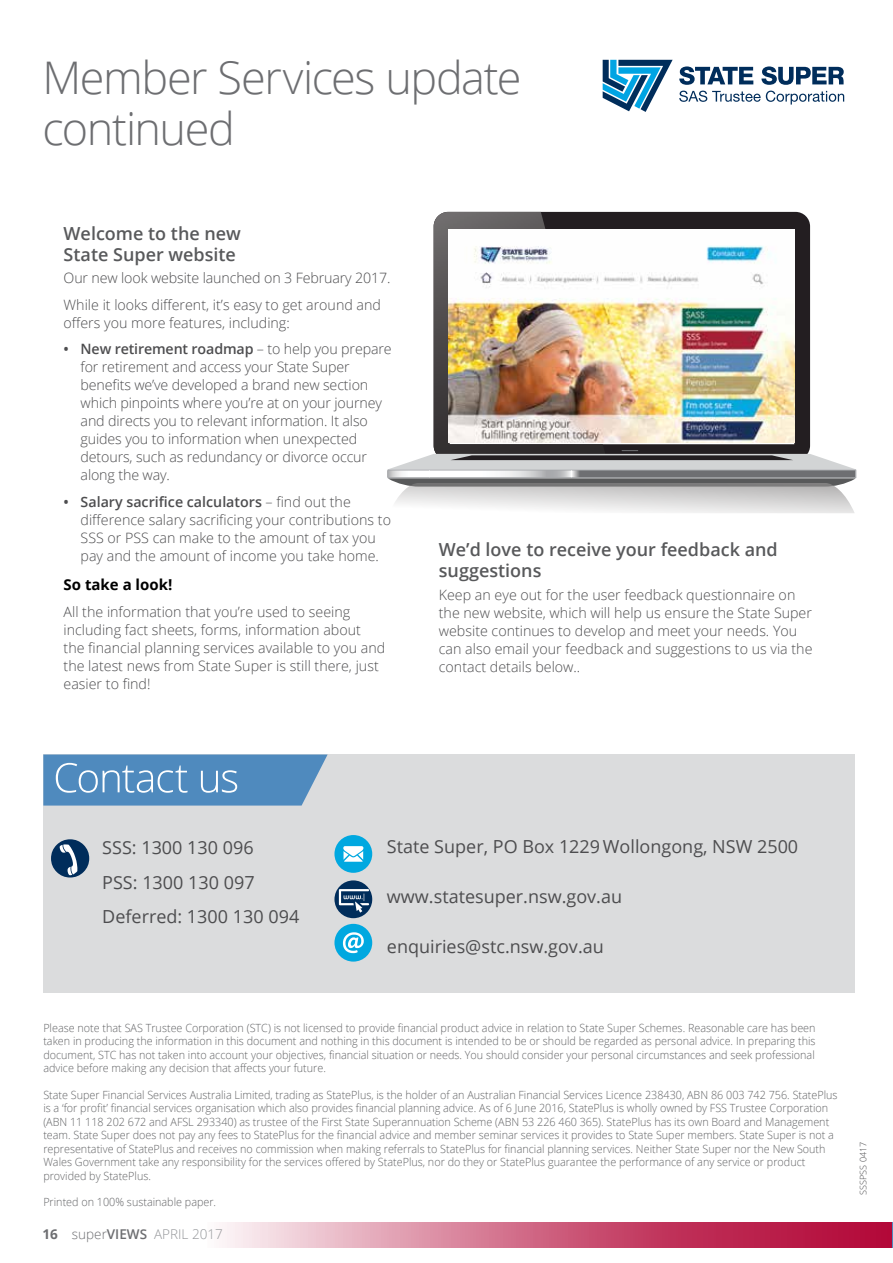
<style>
.page{position:relative;width:893px;height:1263px;background:#fff}
.page>*{position:absolute;margin:0;border:0;box-sizing:border-box;transform-origin:0 0}
.t1{font:300 45px/51px "Open Sans";letter-spacing:-.03em;color:#6d6e71}
.t2{font:18px/34.5px "Open Sans";color:#4d4d4f}
.t3{font:600 18px/21px "Open Sans";color:#58595b}
.t4{font:700 15px "Open Sans";color:#000}
.t5{font:300 14.25px/18px "Open Sans";color:#4d4d4f}
.t6{font:300 13.5px "Open Sans";color:#95979a}
.t7{font:300 11.25px/13.5px "Open Sans";color:#636466;text-align:justify;scale:.96 1}
.t8{font:300 9px "Open Sans";color:#4d4d4f}
.s1{font-weight:600}
.s2{font-weight:700;color:#6d6e71}
.s3{color:#6d6e71}
.s4{font-weight:600;color:#6d6e71}
</style>
<div class="page">
<svg style="left:892px;top:1222px;width:1px;height:25px"></svg>
<svg style="left:222px;top:1222px;width:670px;height:25px;background:#d06885"></svg>
<div style="left:44px;top:754px;width:811px;height:239px;background:#dbdcdd"></div>
<svg style="left:43px;top:754px;width:285px;height:51px;background:#6296c3"></svg>
<svg style="left:433px;top:224px;width:1px;height:219px"></svg>
<div style="left:607px;top:212px;width:203px;height:238px;background:#231e21"></div>
<img style="left:434px;top:212px;width:173px;height:238px">
<svg style="left:387px;top:450px;width:468px;height:63px"></svg>
<img style="left:448px;top:229px;width:346px;height:214px">
<div style="left:334px;top:835px;width:38px;height:38px;background:#00a8e0;border-radius:50%"></div>
<svg style="left:343px;top:846px;width:20px;height:16px"></svg>
<div style="left:334px;top:924px;width:38px;height:37px;background:#00a8e0;border-radius:19px"></div>
<svg style="left:343px;top:932px;width:21px;height:21px"></svg>
<svg style="left:334px;top:880px;width:38px;height:38px"></svg>
<svg style="left:51px;top:839px;width:38px;height:38px"></svg>
<svg style="left:679px;top:66px;width:74px;height:19px"></svg>
<svg style="left:602px;top:60px;width:71px;height:52px"></svg>
<svg style="left:679px;top:91px;width:165px;height:14px"></svg>
<svg style="left:761px;top:66px;width:83px;height:19px"></svg>
<h1 class="t1" style="left:43px;top:51px;width:481px">Member Services update continued</h1>
<h2 class="t3" style="left:64px;top:222px;width:179px">Welcome to the new<br>State Super website</h2>
<p class="t5" style="left:64px;top:264px;width:328px;line-height:26.5px">Our new look website launched on 3 February 2017.<br>While it looks different, it’s easy to get around and</p>
<p class="t5" style="left:64px;top:313px;width:228px">offers you more features, including:</p>
<p class="t5" style="left:81px;top:339px;width:313px;text-indent:-17px"><span class="s1">• New retirement roadmap</span> – to help you prepare for retirement and access your State Super benefits we’ve developed a brand new section which pinpoints where you’re at on your journey and directs you to relevant information. It also guides you to information when unexpected detours, such as redundancy or divorce occur along the way.</p>
<p class="t5" style="left:81px;top:492px;width:312px;text-indent:-17px"><span class="s1">• Salary sacrifice calculators</span> – find out the difference salary sacrificing your contributions to SSS or PSS can make to the amount of tax you pay and the amount of income you take home.</p>
<h3 class="t4" style="left:64px;top:574px;width:110px">So take a look!</h3>
<p class="t5" style="left:64px;top:602px;width:323px">All the information that you’re used to seeing including fact sheets, forms, information about the financial planning services available to you and the latest news from State Super is still there, just easier to find!</p>
<h2 class="t3" style="left:439px;top:539px;width:340px">We’d love to receive your feedback and suggestions</h2>
<p class="t5" style="left:439px;top:585px;width:375px">Keep an eye out for the user feedback questionnaire on the new website, which will help us ensure the State Super website continues to develop and meet your needs. You can also email your feedback and suggestions to us via the contact details below..</p>
<h2 class="t2" style="left:102px;top:830px;width:199px">SSS: 1300 130 096<br>PSS: 1300 130 097<br>Deferred: 1300 130 094</h2>
<h2 class="t2" style="left:387px;top:828px;width:413px">State Super, PO Box 1229Wollongong, NSW 2500</h2>
<h2 class="t2" style="left:387px;top:878px;width:237px">www.statesuper.nsw.gov.au</h2>
<h2 class="t2" style="left:387px;top:928px;width:218px">enquiries@stc.nsw.gov.au</h2>
<p class="t7" style="left:43px;top:1021px;width:806px">Please note that SAS Trustee Corporation (STC) is not licensed to provide financial product advice in relation to State Super Schemes. Reasonable care has been taken in producing the information in this document and nothing in this document is intended to be or should be regarded as personal advice. In preparing this document, STC has not taken into account your objectives, financial situation or needs. You should consider your personal circumstances and seek professional advice before making any decision that affects your future.</p>
<p class="t7" style="left:43px;top:1087px;width:829px;text-align:left">State Super Financial Services Australia Limited, trading as StatePlus, is the holder of an Australian Financial Services Licence 238430, ABN 86 003 742 756. StatePlus is a ‘for profit’ financial services organisation which also provides financial planning advice. As of 6 June 2016, StatePlus is wholly owned by FSS Trustee Corporation (ABN 11 118 202 672 and AFSL 293340) as trustee of the First State Superannuation Scheme (ABN 53 226 460 365). StatePlus has its own Board and Management team. State Super does not pay any fees to StatePlus for the financial advice and member seminar services it provides to State Super members. State Super is not a representative of StatePlus and receives no commission when making referrals to StatePlus for financial planning services. Neither State Super nor the New South Wales Government take any responsibility for the services offered by StatePlus, nor do they or StatePlus guarantee the performance of any service or product provided by StatePlus.</p>
<p class="t7" style="left:43px;top:1195px;width:182px">Printed on 100% sustainable paper.</p>
<p class="t6" style="left:43px;top:1225px;width:182px"><span class="s2">16</span> <span class="s3">super</span><span class="s4">VIEWS</span> APRIL 2017</p>
<p class="t8" style="left:857px;top:1194px;width:54px;rotate:-90deg">SSSPSS 0417</p>
</div>
